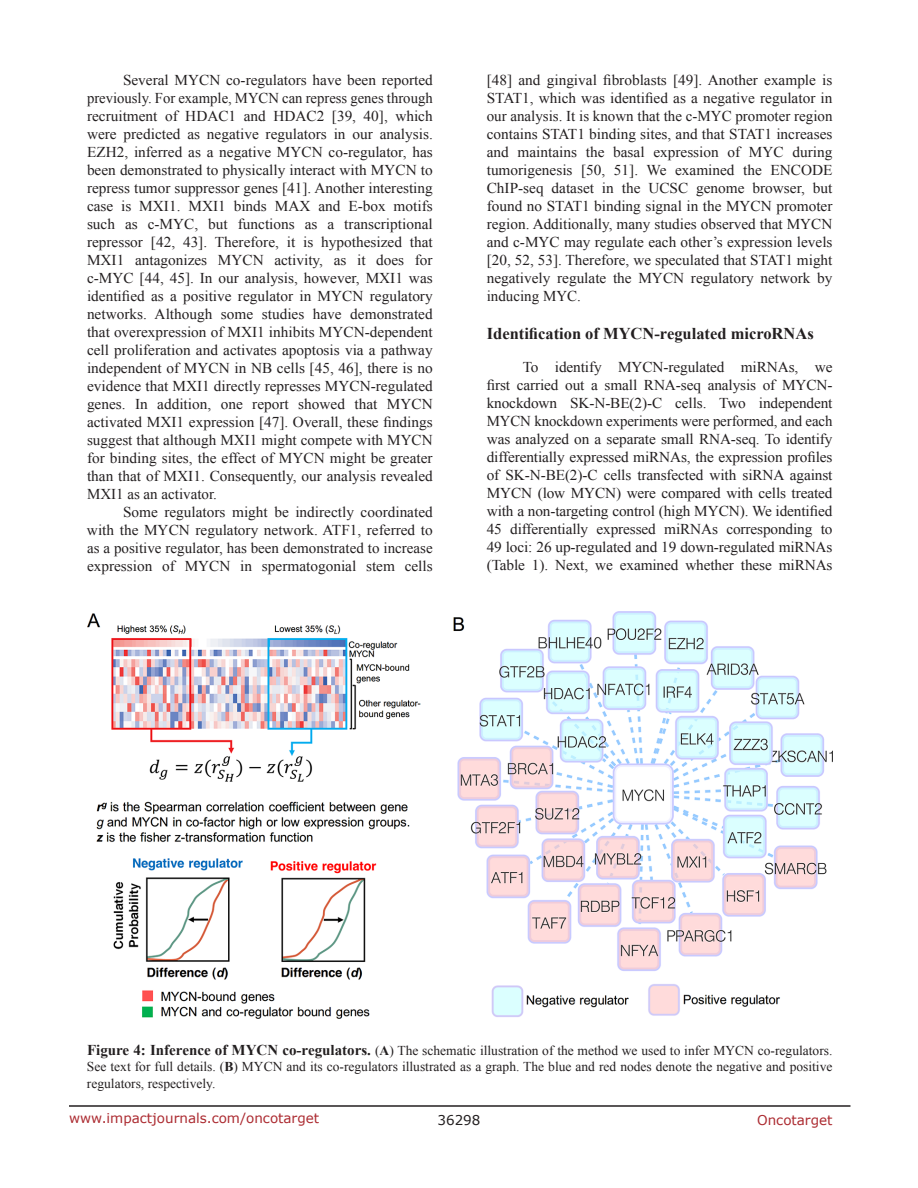
<style>
.page{position:relative;width:918px;height:1188px;background:#fff}
.page>*{position:absolute;margin:0;border:0;box-sizing:border-box;transform-origin:0 0}
.t1{font:700 16.5px "Times New Roman";color:#231f20}
.t2{font:15px/18px "Times New Roman";color:#231f20;text-align:justify}
.t3{font:13.5px/16.2px "Times New Roman";color:#231f20;text-align:justify}
.t4{font:13.5px "Verdana";color:#ac2b31}
.t5{font:13.5px "Verdana";color:#231f20}
.s1{font-weight:700;font-size:15px}
.s2{font-weight:700}
</style>
<div class="page">
<hr style="left:69px;top:1105px;width:781px;height:2px;background:#231f20">
<img style="left:87px;top:612px;width:745px;height:407px">
<p class="t2" style="left:87px;top:71px;width:347px;text-indent:36px">Several MYCN co-regulators have been reported previously. For example, MYCN can repress genes through recruitment of HDAC1 and HDAC2 [39, 40], which were predicted as negative regulators in our analysis.<br>EZH2, inferred as a negative MYCN co-regulator, has been demonstrated to physically interact with MYCN to repress tumor suppressor genes [41]. Another interesting case is MXI1. MXI1 binds MAX and E-box motifs such as c-MYC, but functions as a transcriptional repressor [42, 43]. Therefore, it is hypothesized that MXI1 antagonizes MYCN activity, as it does for c-MYC [44, 45]. In our analysis, however, MXI1 was identified as a positive regulator in MYCN regulatory networks. Although some studies have demonstrated that overexpression of MXI1 inhibits MYCN-dependent cell proliferation and activates apoptosis via a pathway independent of MYCN in NB cells [45, 46], there is no evidence that MXI1 directly represses MYCN-regulated genes. In addition, one report showed that MYCN activated MXI1 expression [47]. Overall, these findings suggest that although MXI1 might compete with MYCN for binding sites, the effect of MYCN might be greater than that of MXI1. Consequently, our analysis revealed MXI1 as an activator.</p>
<p class="t2" style="left:87px;top:503px;width:347px;text-indent:36px">Some regulators might be indirectly coordinated with the MYCN regulatory network. ATF1, referred to as a positive regulator, has been demonstrated to increase expression of MYCN in spermatogonial stem cells</p>
<p class="t2" style="left:487px;top:71px;width:347px">[48] and gingival fibroblasts [49]. Another example is STAT1, which was identified as a negative regulator in our analysis. It is known that the c-MYC promoter region contains STAT1 binding sites, and that STAT1 increases and maintains the basal expression of MYC during tumorigenesis [50, 51]. We examined the ENCODE ChIP-seq dataset in the UCSC genome browser, but found no STAT1 binding signal in the MYCN promoter region. Additionally, many studies observed that MYCN and c-MYC may regulate each other’s expression levels [20, 52, 53]. Therefore, we speculated that STAT1 might negatively regulate the MYCN regulatory network by inducing MYC.</p>
<p class="t1" style="left:487px;top:322px;width:329px">Identification of MYCN-regulated microRNAs</p>
<p class="t2" style="left:487px;top:358px;width:347px;text-indent:36px">To identify MYCN-regulated miRNAs, we first carried out a small RNA-seq analysis of MYCN&shy;knockdown SK-N-BE(2)-C cells. Two independent MYCN knockdown experiments were performed, and each was analyzed on a separate small RNA-seq. To identify differentially expressed miRNAs, the expression profiles of SK-N-BE(2)-C cells transfected with siRNA against MYCN (low MYCN) were compared with cells treated with a non-targeting control (high MYCN). We identified 45 differentially expressed miRNAs corresponding to 49 loci: 26 up-regulated and 19 down-regulated miRNAs (Table 1). Next, we examined whether these miRNAs</p>
<p class="t3" style="left:87px;top:1042px;width:747px"><span class="s1">Figure 4: Inference of MYCN co-regulators.</span> (<span class="s2">A</span>) The schematic illustration of the method we used to infer MYCN co-regulators.<br>See text for full details. (<span class="s2">B</span>) MYCN and its co-regulators illustrated as a graph. The blue and red nodes denote the negative and positive regulators, respectively.</p>
<p class="t4" style="left:69px;top:1109px;width:252px">www.impactjournals.com/oncotarget</p>
<p class="t5" style="left:438px;top:1111px;width:44px">36298</p>
<p class="t4" style="left:757px;top:1111px;width:77px">Oncotarget</p>
</div>
